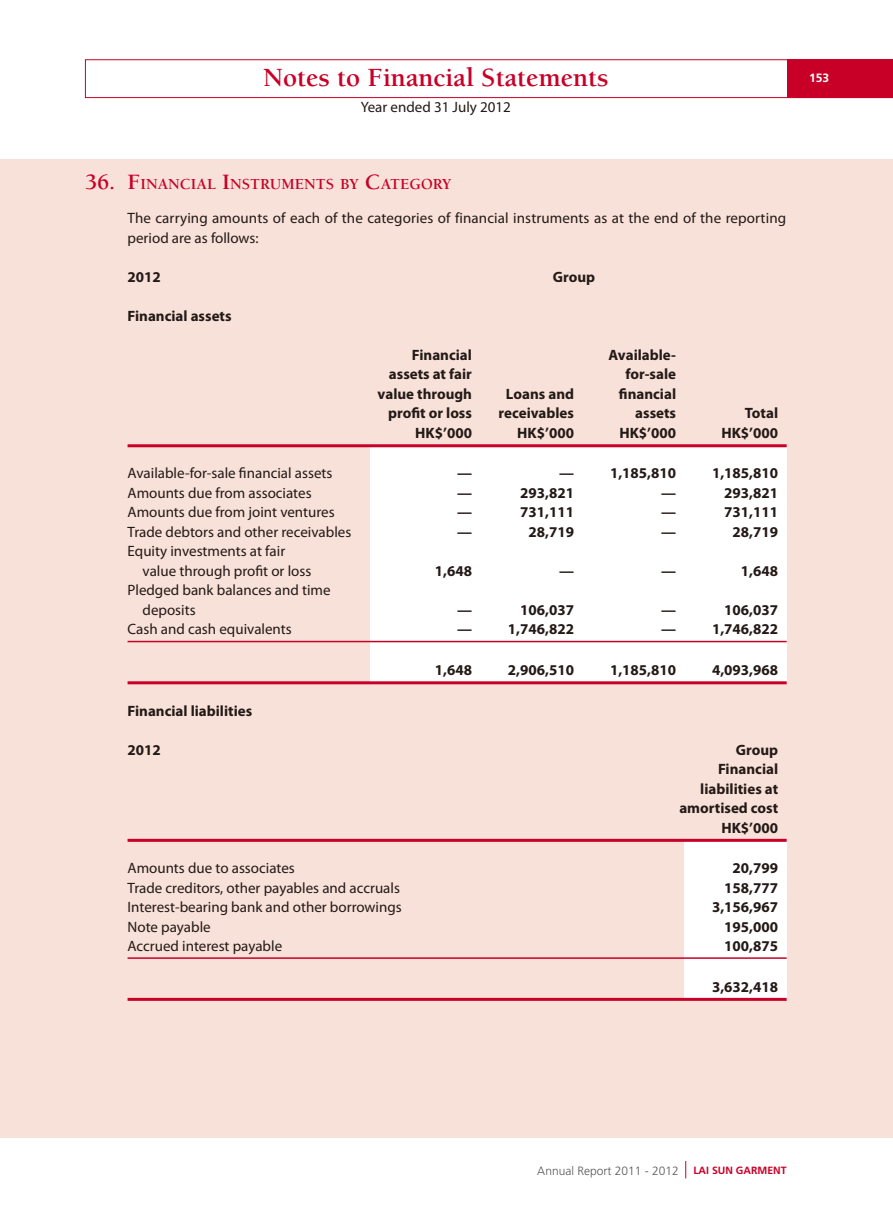
<style>
.page{position:relative;width:893px;height:1212px;background:#fff}
.page>*{position:absolute;margin:0;border:0;box-sizing:border-box;transform-origin:0 0}
.t1{font:700 27px "Berkeley Std";color:#c80027}
.t2{font:700 15.75px "Berkeley Std";color:#c80027}
.t3{font:15px/19.5px "Myriad Pro";color:#231916}
.t4{font:700 15px/19.5px "Myriad Pro";color:#231916;text-align:right}
.t5{font:300 12px "Frutiger LT Std";color:#595857}
.t6{font:700 12px "Frutiger LT Std";color:#fff}
.t7{font:700 10.5px "Frutiger LT Std";color:#c80027}
.s1{font-size:22.5px}
</style>
<div class="page">
<svg style="left:85px;top:59px;width:808px;height:39px"></svg>
<div style="left:0;top:159px;width:893px;height:978px;background:#f8e1d9"></div>
<svg style="left:685px;top:1161px;width:1px;height:17px"></svg>
<div style="left:370px;top:446px;width:417px;height:237px;background:#fff"></div>
<div style="left:685px;top:840px;width:102px;height:159px;background:#fff"></div>
<hr style="left:128px;top:444px;width:659px;height:3px;background:#c80027">
<hr style="left:128px;top:641px;width:659px;height:1px;background:#c80027">
<hr style="left:128px;top:681px;width:659px;height:3px;background:#c80027">
<hr style="left:128px;top:839px;width:659px;height:3px;background:#c80027">
<hr style="left:128px;top:957px;width:659px;height:2px;background:#c80027">
<hr style="left:128px;top:998px;width:659px;height:3px;background:#c80027">
<h1 class="t1" style="left:263px;top:63px;width:347px">Notes to Financial Statements</h1>
<p class="t6" style="left:809px;top:70px;width:22px">153</p>
<p class="t3" style="left:361px;top:97px;width:152px">Year ended 31 July 2012</p>
<p class="t2" style="left:85px;top:175px;width:368px"><span class="s1">36. F</span> INANCIAL <span class="s1">I</span>NSTRUMENTS BY <span class="s1">C</span>ATEGORY</p>
<p class="t3" style="left:128px;top:208px;width:660px">The carrying amounts of each of the categories of financial instruments as at the end of the reporting period are as follows:</p>
<p class="t4" style="left:128px;top:267px;width:35px">2012</p>
<p class="t4" style="left:553px;top:267px;width:44px">Group</p>
<p class="t4" style="left:128px;top:306px;width:106px">Financial assets</p>
<p class="t4" style="left:412px;top:345px;width:62px">Financial</p>
<p class="t4" style="left:608px;top:345px;width:69px">Available-</p>
<p class="t4" style="left:389px;top:364px;width:85px">assets at fair</p>
<p class="t4" style="left:625px;top:364px;width:52px">for-sale</p>
<p class="t4" style="left:378px;top:384px;width:96px">value through</p>
<p class="t4" style="left:506px;top:384px;width:70px">Loans and</p>
<p class="t4" style="left:619px;top:384px;width:59px">financial</p>
<p class="t4" style="left:388px;top:403px;width:85px">profit or loss</p>
<p class="t4" style="left:499px;top:403px;width:77px">receivables</p>
<p class="t4" style="left:635px;top:403px;width:42px">assets</p>
<p class="t4" style="left:745px;top:403px;width:35px">Total</p>
<p class="t4" style="left:415px;top:423px;width:58px">HK$’000</p>
<p class="t4" style="left:517px;top:423px;width:58px">HK$’000</p>
<p class="t4" style="left:619px;top:423px;width:58px">HK$’000</p>
<p class="t4" style="left:721px;top:423px;width:58px">HK$’000</p>
<p class="t3" style="left:128px;top:463px;width:206px">Available-for-sale financial assets</p>
<p class="t4" style="left:457px;top:463px;width:16px">—</p>
<p class="t4" style="left:559px;top:463px;width:119px">— 1,185,810</p>
<p class="t4" style="left:712px;top:463px;width:68px">1,185,810</p>
<p class="t3" style="left:128px;top:483px;width:186px">Amounts due from associates</p>
<p class="t4" style="left:457px;top:483px;width:16px">—</p>
<p class="t4" style="left:520px;top:483px;width:55px">293,821</p>
<p class="t4" style="left:661px;top:483px;width:16px">—</p>
<p class="t4" style="left:724px;top:483px;width:55px">293,821</p>
<p class="t3" style="left:128px;top:502px;width:209px">Amounts due from joint ventures</p>
<p class="t4" style="left:457px;top:502px;width:16px">—</p>
<p class="t4" style="left:520px;top:502px;width:55px">731,111</p>
<p class="t4" style="left:661px;top:502px;width:16px">—</p>
<p class="t4" style="left:724px;top:502px;width:55px">731,111</p>
<p class="t3" style="left:128px;top:522px;width:225px">Trade debtors and other receivables</p>
<p class="t4" style="left:457px;top:522px;width:16px">—</p>
<p class="t4" style="left:528px;top:522px;width:47px">28,719</p>
<p class="t4" style="left:661px;top:522px;width:16px">—</p>
<p class="t4" style="left:733px;top:522px;width:47px">28,719</p>
<p class="t3" style="left:143px;top:541px;width:170px;text-indent:-15px">Equity investments at fair value through profit or loss</p>
<p class="t4" style="left:435px;top:561px;width:39px">1,648</p>
<p class="t4" style="left:559px;top:561px;width:16px">—</p>
<p class="t4" style="left:661px;top:561px;width:16px">—</p>
<p class="t4" style="left:741px;top:561px;width:39px">1,648</p>
<p class="t3" style="left:143px;top:580px;width:190px;text-indent:-15px">Pledged bank balances and time deposits</p>
<p class="t4" style="left:457px;top:600px;width:16px">—</p>
<p class="t4" style="left:520px;top:600px;width:55px">106,037</p>
<p class="t4" style="left:661px;top:600px;width:16px">—</p>
<p class="t4" style="left:724px;top:600px;width:55px">106,037</p>
<p class="t3" style="left:128px;top:619px;width:166px">Cash and cash equivalents</p>
<p class="t4" style="left:457px;top:619px;width:119px">— 1,746,822</p>
<p class="t4" style="left:661px;top:619px;width:119px">— 1,746,822</p>
<p class="t4" style="left:435px;top:660px;width:39px">1,648</p>
<p class="t4" style="left:508px;top:660px;width:68px">2,906,510</p>
<p class="t4" style="left:610px;top:660px;width:68px">1,185,810</p>
<p class="t4" style="left:712px;top:660px;width:68px">4,093,968</p>
<p class="t4" style="left:128px;top:700px;width:126px">Financial liabilities</p>
<p class="t4" style="left:128px;top:739px;width:35px">2012</p>
<p class="t4" style="left:679px;top:739px;width:100px">Group<br>Financial liabilities at amortised cost<br>HK$’000</p>
<p class="t3" style="left:128px;top:858px;width:169px">Amounts due to associates</p>
<p class="t4" style="left:733px;top:858px;width:47px">20,799</p>
<p class="t3" style="left:128px;top:877px;width:274px">Trade creditors, other payables and accruals</p>
<p class="t4" style="left:724px;top:877px;width:55px">158,777</p>
<p class="t3" style="left:128px;top:897px;width:276px">Interest-bearing bank and other borrowings</p>
<p class="t4" style="left:712px;top:897px;width:68px">3,156,967</p>
<p class="t3" style="left:128px;top:916px;width:85px">Note payable</p>
<p class="t4" style="left:724px;top:916px;width:55px">195,000</p>
<p class="t3" style="left:128px;top:936px;width:156px">Accrued interest payable</p>
<p class="t4" style="left:724px;top:936px;width:55px">100,875</p>
<p class="t4" style="left:712px;top:976px;width:68px">3,632,418</p>
<p class="t5" style="left:537px;top:1164px;width:143px">Annual Report 2011 - 2012</p>
<p class="t7" style="left:693px;top:1164px;width:95px">LAI SUN GARMENT</p>
</div>
